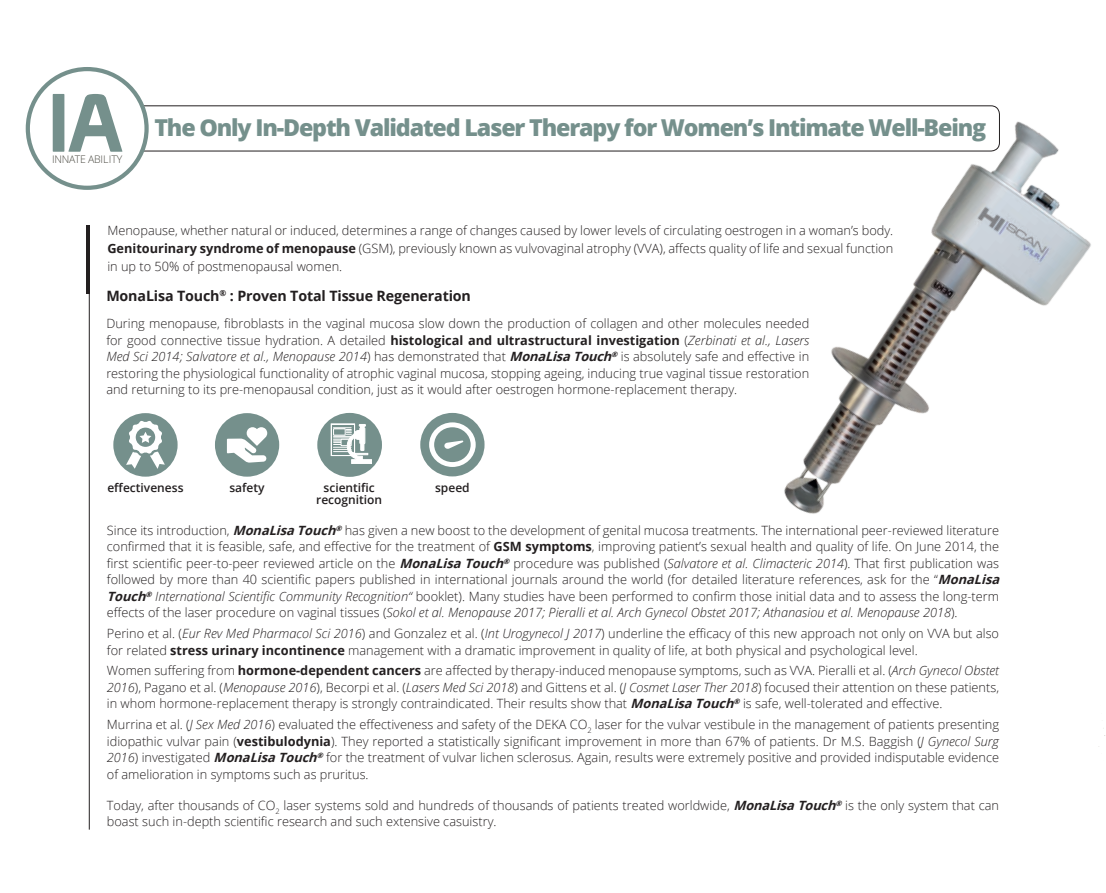
<style>
.page{position:relative;width:1106px;height:893px;background:#fff}
.page>*{position:absolute;margin:0;border:0;box-sizing:border-box;transform-origin:0 0}
.t1{font:800 23.25px "Open Sans";letter-spacing:-.05em;color:#75908c}
.t2{font:700 14.25px "Open Sans";letter-spacing:-.01em;color:#231f20}
.t3{font:300 12.75px/16.5px "Open Sans";color:#231f20;text-align:justify}
.t4{font:600 12px/12px "Open Sans";color:#231f20;text-align:center}
.t5{font:300 10.5px "Open Sans";letter-spacing:-.025em;color:#4c4b43}
.s1{font-weight:700}
.s2{font-style:italic}
.s3{font-weight:700;font-style:italic}
</style>
<div class="page">
<hr style="left:89px;top:225px;width:1px;height:605px;background:#231f20">
<svg style="left:86px;top:225px;width:3px;height:69px"></svg>
<div style="left:66px;top:106px;width:933px;height:45px;border:1px solid #231f20;border-radius:9px"></div>
<div style="left:28px;top:69px;width:119px;height:119px;background:#fff;border-radius:50%"></div>
<div style="left:26px;top:67px;width:123px;height:123px;border:4px solid #75908c;border-radius:50%"></div>
<svg style="left:53px;top:94px;width:69px;height:58px"></svg>
<img style="left:711px;top:105px;width:380px;height:409px">
<div style="left:113px;top:413px;width:65px;height:64px;background:#75908c;border-radius:50%"></div>
<svg style="left:126px;top:421px;width:39px;height:48px"></svg>
<div style="left:215px;top:413px;width:64px;height:64px;background:#75908c;border-radius:50%"></div>
<svg style="left:227px;top:427px;width:40px;height:36px"></svg>
<div style="left:317px;top:413px;width:65px;height:64px;background:#75908c;border-radius:50%"></div>
<div style="left:331px;top:423px;width:24px;height:33px;background:#fff"></div>
<div style="left:332px;top:425px;width:22px;height:30px;background:#75908c"></div>
<svg style="left:333px;top:424px;width:39px;height:40px"></svg>
<div style="left:420px;top:413px;width:64px;height:63px;background:#75908c;border-radius:50%"></div>
<svg style="left:429px;top:422px;width:46px;height:45px"></svg>
<p class="t5" style="left:52px;top:152px;width:72px">INNATE ABILITY</p>
<h1 class="t1" style="left:154px;top:110px;width:833px">The Only In-Depth Validated Laser Therapy for Women’s Intimate Well-Being</h1>
<p class="t3" style="left:107px;top:221px;width:787px;line-height:18px">Menopause, whether natural or induced, determines a range of changes caused by lower levels of circulating oestrogen in a woman’s body.<br><span class="s1">Genitourinary syndrome of menopause</span> (GSM), previously known as vulvovaginal atrophy (VVA), affects quality of life and sexual function in up to 50% of postmenopausal women.</p>
<p class="t2" style="left:106px;top:286px;width:366px">MonaLisa Touch<sup>®</sup> : Proven Total Tissue Regeneration</p>
<p class="t3" style="left:106px;top:315px;width:704px">During menopause, fibroblasts in the vaginal mucosa slow down the production of collagen and other molecules needed for good connective tissue hydration. A detailed <span class="s1">histological and ultrastructural investigation</span> (<span class="s2">Zerbinati et al., Lasers Med Sci 2014; Salvatore et al., Menopause 2014</span>) has demonstrated that <span class="s3">MonaLisaTouch</span><sup>®</sup> is absolutely safe and effective in restoring the physiological functionality of atrophic vaginal mucosa, stopping ageing, inducing true vaginal tissue restoration and returning to its pre-menopausal condition, just as it would after oestrogen hormone-replacement therapy.</p>
<p class="t4" style="left:107px;top:481px;width:78px">effectiveness</p>
<p class="t4" style="left:229px;top:481px;width:37px">safety</p>
<p class="t4" style="left:316px;top:481px;width:68px">scientific recognition</p>
<p class="t4" style="left:435px;top:481px;width:36px">speed</p>
<p class="t3" style="left:107px;top:522px;width:898px;text-align:left">Since its introduction, <span class="s3">MonaLisaTouch</span><sup>®</sup> has given a new boost to the development of genital mucosa treatments. The international peer-reviewed literature confirmed that it is feasible, safe, and effective for the treatment of <span class="s1">GSM symptoms</span>, improving patient’s sexual health and quality of life. On June 2014, the first scientific peer-to-peer reviewed article on the <span class="s3">MonaLisaTouch</span><sup>®</sup> procedure was published (<span class="s2">Salvatore et al. Climacteric 2014</span>). That first publication was followed by more than 40 scientific papers published in international journals around the world (for detailed literature references, ask for the “<span class="s3">MonaLisa Touch</span><sup>®</sup> <span class="s2">International Scientific Community Recognition“</span> booklet). Many studies have been performed to confirm those initial data and to assess the long-term effects of the laser procedure on vaginal tissues (<span class="s2">Sokol et al. Menopause 2017; Pieralli et al. Arch Gynecol Obstet 2017; Athanasiou et al. Menopause 2018</span>).</p>
<p class="t3" style="left:107px;top:625px;width:893px">Perino et al. (<span class="s2">Eur Rev Med Pharmacol Sci 2016</span>) and Gonzalez et al. (<span class="s2">Int Urogynecol J 2017</span>) underline the efficacy of this new approach not only on VVA but also for related <span class="s1">stress urinary incontinence</span> management with a dramatic improvement in quality of life, at both physical and psychological level.</p>
<p class="t3" style="left:107px;top:662px;width:893px">Women suffering from <span class="s1">hormone-dependent cancers</span> are affected by therapy-induced menopause symptoms, such as VVA. Pieralli et al. (<span class="s2">Arch Gynecol Obstet 2016</span>), Pagano et al. (<span class="s2">Menopause 2016</span>), Becorpi et al. (<span class="s2">Lasers Med Sci 2018</span>) and Gittens et al. (<span class="s2">J Cosmet Laser Ther 2018</span>) focused their attention on these patients, in whom hormone-replacement therapy is strongly contraindicated. Their results show that <span class="s3">MonaLisaTouch</span><sup>®</sup> is safe, well-tolerated and effective.</p>
<p class="t3" style="left:107px;top:716px;width:893px">Murrina et al. (<span class="s2">J Sex Med 2016</span>) evaluated the effectiveness and safety of the DEKA CO<sub>2</sub> laser for the vulvar vestibule in the management of patients presenting idiopathic vulvar pain (<span class="s1">vestibulodynia</span>). They reported a statistically significant improvement in more than 67% of patients. Dr M.S. Baggish (<span class="s2">J Gynecol Surg 2016</span>) investigated <span class="s3">MonaLisaTouch</span><sup>®</sup> for the treatment of vulvar lichen sclerosus. Again, results were extremely positive and provided indisputable evidence of amelioration in symptoms such as pruritus.</p>
<p class="t3" style="left:107px;top:797px;width:893px">Today, after thousands of CO<sub>2</sub> laser systems sold and hundreds of thousands of patients treated worldwide, <span class="s3">MonaLisaTouch</span><sup>®</sup> is the only system that can boast such in-depth scientific research and such extensive casuistry.</p>
</div>
